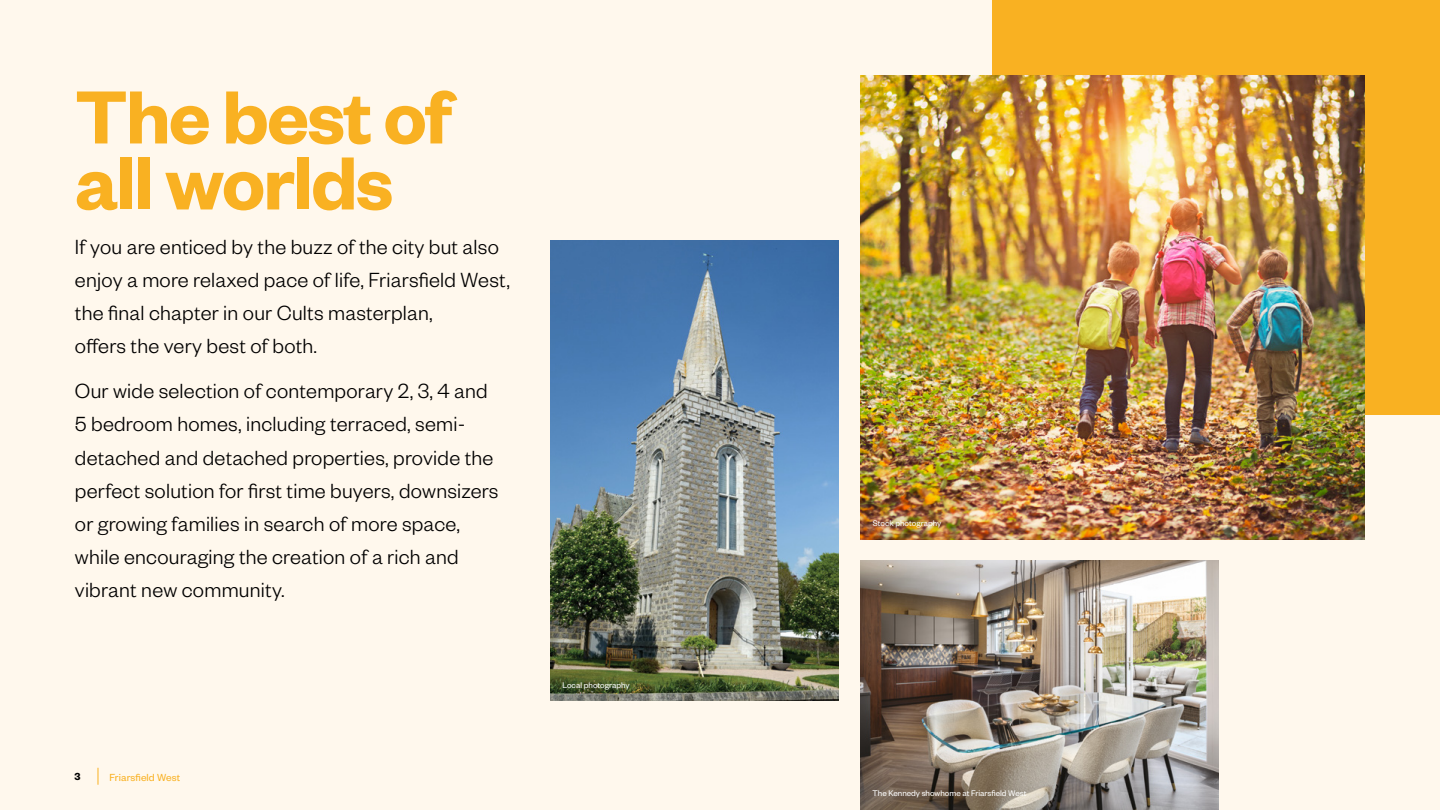
<style>
.page{position:relative;width:1440px;height:810px;background:#fff8ed}
.page>*{position:absolute;margin:0;border:0;box-sizing:border-box;transform-origin:0 0}
.t1{font:600 82.5px/66px "Founders Grotesk";letter-spacing:-.02em;color:#f9b122}
.t2{font:300 22.5px/33px "Founders Grotesk";letter-spacing:.01em;color:#000}
.t3{font:11.25px "Founders Grotesk";letter-spacing:.01em;color:#f9b122}
.t4{font:600 11.25px "Founders Grotesk";color:#000}
.t5{font:9px "Founders Grotesk";color:#fff}
</style>
<div class="page">
<div style="left:992px;top:1px;width:448px;height:414px;background:#f9b122"></div>
<img style="left:861px;top:75px;width:504px;height:464px">
<img style="left:861px;top:561px;width:358px;height:249px">
<img style="left:550px;top:241px;width:288px;height:460px">
<svg style="left:98px;top:768px;width:1px;height:17px"></svg>
<h1 class="t1" style="left:75px;top:80px;width:378px">The best of all worlds</h1>
<p class="t2" style="left:75px;top:230px;width:437px">If you are enticed by the buzz of the city but also enjoy a more relaxed pace of life, Friarsfield West, the final chapter in our Cults masterplan,<br>offers the very best of both.</p>
<p class="t2" style="left:75px;top:374px;width:425px">Our wide selection of contemporary 2, 3, 4 and 5 bedroom homes, including terraced, semi&shy;detached and detached properties, provide the perfect solution for first time buyers, downsizers or growing families in search of more space, while encouraging the creation of a rich and vibrant new community.</p>
<p class="t4" style="left:74px;top:770px;width:8px">3</p>
<p class="t3" style="left:110px;top:770px;width:72px">Friarsfield West</p>
<p class="t5" style="left:562px;top:679px;width:69px">Local photography</p>
<p class="t5" style="left:873px;top:518px;width:70px">Stock photography</p>
<p class="t5" style="left:873px;top:788px;width:155px">The Kennedy showhome at Friarsfield West</p>
</div>
